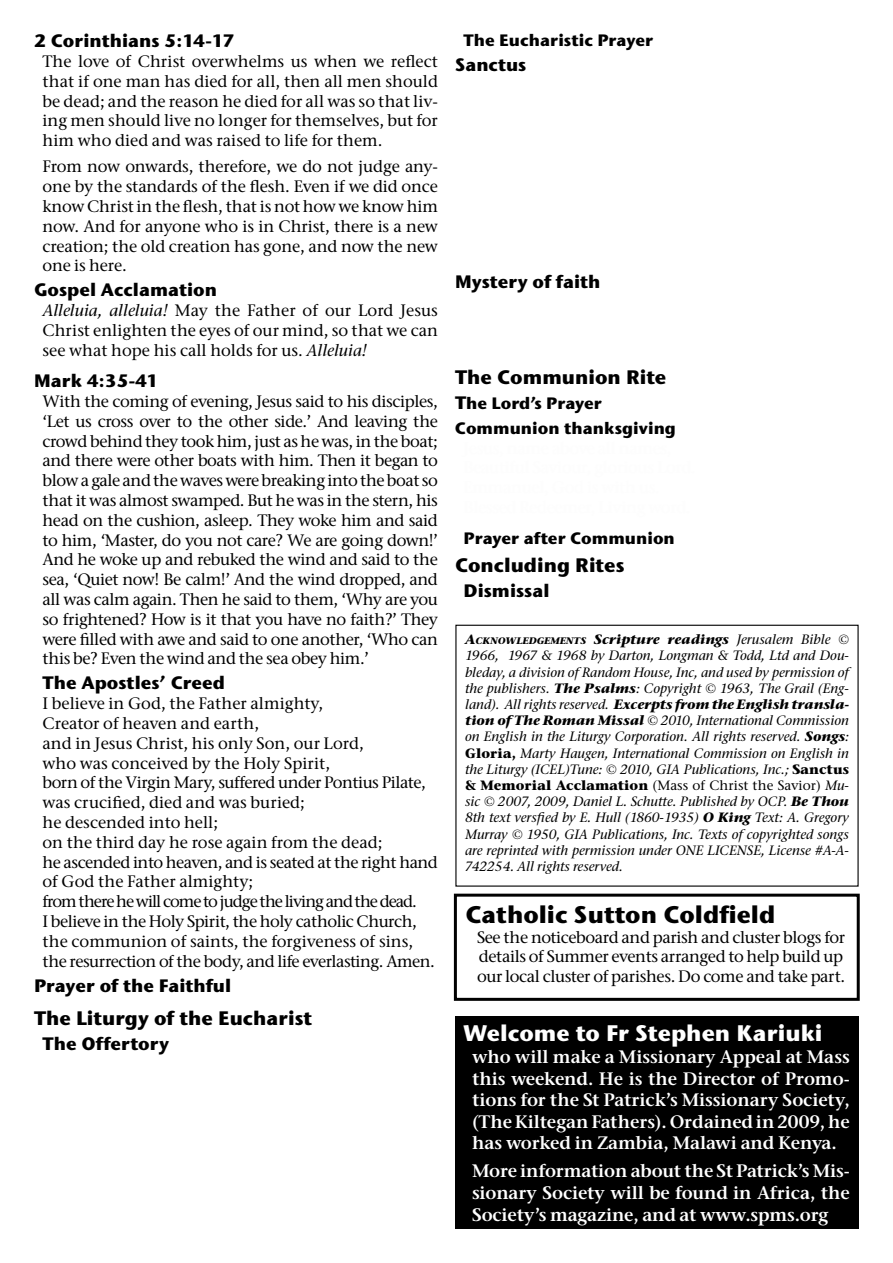
<style>
.page{position:relative;width:893px;height:1263px;background:#fff}
.page>*{position:absolute;margin:0;border:0;box-sizing:border-box;transform-origin:0 0}
.t1{font:700 24px "Stone Sans ITC Std";color:#000}
.t2{font:700 22.5px "Stone Sans ITC Std";color:#fff}
.t3{font:700 19.5px "Stone Sans ITC Std";color:#000}
.t4{font:600 18px/21.6px "Stone Ser ITC Std";letter-spacing:-.01em;color:#fff;text-align:justify}
.t5{font:700 18px "Stone Sans ITC Std";color:#000}
.t6{font:500 16.5px/19.8px "Stone Ser ITC Std";letter-spacing:-.01em;color:#000;text-align:justify}
.t7{font:700 16.5px/25px "Stone Sans ITC Std";color:#000}
.t8{font:italic 500 13.5px/16.2px "Stone Ser ITC Std";color:#000;text-align:justify}
.s1{font-style:italic}
.s2{font-size:18px}
.s3{font-weight:700}
.s4{font-weight:700;font-size:9.45px}
.s5{font-weight:700;font-style:normal}
.s6{font-style:normal}
</style>
<div class="page">
<div style="left:455px;top:1016px;width:403px;height:213px;background:#000"></div>
<div style="left:455px;top:625px;width:404px;height:262px;border:1px solid #000"></div>
<div style="left:454px;top:894px;width:406px;height:107px;border:3px solid #000"></div>
<p class="t5" style="left:34px;top:29px;width:202px">2 Corinthians 5:14-17</p>
<p class="t6" style="left:43px;top:51px;width:397px">The love of Christ overwhelms us when we reflect that if one man has died for all, then all men should be dead; and the reason he died for all was so that liv&shy;ing men should live no longer for themselves, but for him who died and was raised to life for them.</p>
<p class="t6" style="left:43px;top:157px;width:397px">From now onwards, therefore, we do not judge any&shy;one by the standards of the flesh. Even if we did once know Christ in the flesh, that is not how we know him now. And for anyone who is in Christ, there is a new creation; the old creation has gone, and now the new one is here.</p>
<p class="t5" style="left:34px;top:278px;width:185px">Gospel Acclamation</p>
<p class="t6" style="left:43px;top:300px;width:397px"><span class="s1">Alleluia, alleluia!</span> May the Father of our Lord Jesus Christ enlighten the eyes of our mind, so that we can see what hope his call holds for us. <span class="s1">Alleluia!</span></p>
<p class="t5" style="left:34px;top:369px;width:126px">Mark 4:35-41</p>
<p class="t6" style="left:43px;top:391px;width:397px">With the coming of evening, Jesus said to his disciples, ‘Let us cross over to the other side.’ And leaving the crowd behind they took him, just as he was, in the boat; and there were other boats with him. Then it began to blow a gale and the waves were breaking into the boat so that it was almost swamped. But he was in the stern, his head on the cushion, asleep. They woke him and said to him, ‘Master, do you not care? We are going down!’ And he woke up and rebuked the wind and said to the sea, ‘Quiet now! Be calm!’ And the wind dropped, and all was calm again. Then he said to them, ‘Why are you so frightened? How is it that you have no faith?’ They were filled with awe and said to one another, ‘Who can this be? Even the wind and the sea obey him.’</p>
<p class="t5" style="left:43px;top:671px;width:184px">The Apostles’ Creed</p>
<p class="t6" style="left:43px;top:693px;width:397px;text-align:left">I believe in God, the Father almighty,<br>Creator of heaven and earth,<br>and in Jesus Christ, his only Son, our Lord,<br>who was conceived by the Holy Spirit,<br>born of the Virgin Mary, suffered under Pontius Pilate, was crucified, died and was buried;<br>he descended into hell;<br>on the third day he rose again from the dead;<br>he ascended into heaven, and is seated at the right hand of God the Father almighty;<br>from there he will come to judge the living and the dead.<br>I believe in the Holy Spirit, the holy catholic Church, the communion of saints, the forgiveness of sins, the resurrection of the body, and life everlasting. Amen.</p>
<p class="t5" style="left:34px;top:974px;width:199px">Prayer of the Faithful</p>
<p class="t3" style="left:34px;top:1006px;width:280px">The Liturgy of the Eucharist</p>
<p class="t5" style="left:43px;top:1032px;width:128px">The Offertory</p>
<p class="t7" style="left:463px;top:27px;width:191px">The Eucharistic Prayer</p>
<p class="t5" style="left:455px;top:53px;width:73px">Sanctus</p>
<p class="t5" style="left:455px;top:270px;width:147px">Mystery of faith</p>
<p class="t3" style="left:455px;top:364px;width:213px">The Communion Rite</p>
<p class="t7" style="left:455px;top:390px;width:222px"><span class="s2">T</span>he Lord’s Prayer<br>Communion thanksgiving</p>
<p class="t7" style="left:463px;top:526px;width:213px">Prayer after Communion</p>
<p class="t3" style="left:455px;top:552px;width:171px">Concluding Rites</p>
<p class="t5" style="left:463px;top:578px;width:88px">Dismissal</p>
<p class="t8" style="left:465px;top:631px;width:385px"><span class="s3">A</span><span class="s4">CKNOWLEDGEMENTS</span> <span class="s3">Scripture readings</span> Jerusalem Bible © 1966, 1967 &amp; 1968 by Darton, Longman &amp; Todd, Ltd and Dou&shy;bleday, a division of Random House, Inc, and used by permission of the publishers. <span class="s3">The Psalms</span>: Copyright © 1963, The Grail (Eng&shy;land). All rights reserved. <span class="s3">Excerpts from the English transla&shy;tion of The Roman Missal</span> © 2010, International Commission on English in the Liturgy Corporation. All rights reserved. <span class="s3">Songs</span>:<br><span class="s5">Gloria,</span> Marty Haugen, International Commission on English in the Liturgy (ICEL)Tune: © 2010, GIA Publications, Inc.; <span class="s5">Sanctus &amp; Memorial Acclamation</span> <span class="s6">(Mass of Christ the Savior)</span> Mu&shy;sic © 2007, 2009, Daniel L. Schutte. Published by OCP. <span class="s3">Be Thou </span>8th text versfied by E. Hull (1860-1935) <span class="s3">O King</span> Text: A. Gregory Murray © 1950, GIA Publications, Inc. Texts of copyrighted songs are reprinted with permission under ONE LICENSE, License #A-A-742254. All rights reserved.</p>
<h1 class="t1" style="left:465px;top:899px;width:311px">Catholic Sutton Coldfield</h1>
<p class="t6" style="left:477px;top:927px;width:370px">See the noticeboard and parish and cluster blogs for details of Summer events arranged to help build up our local cluster of parishes. Do come and take part.</p>
<h2 class="t2" style="left:463px;top:1019px;width:360px">Welcome to Fr Stephen Kariuki</h2>
<p class="t4" style="left:472px;top:1046px;width:379px">who will make a Missionary Appeal at Mass this weekend. He is the Director of Promo&shy;tions for the St Patrick’s Missionary Society, (The Kiltegan Fathers). Ordained in 2009, he has worked in Zambia, Malawi and Kenya.</p>
<p class="t4" style="left:472px;top:1160px;width:379px">More information about the St Patrick’s Mis&shy;sionary Society will be found in Africa, the Society’s magazine, and at www.spms.org</p>
</div>
